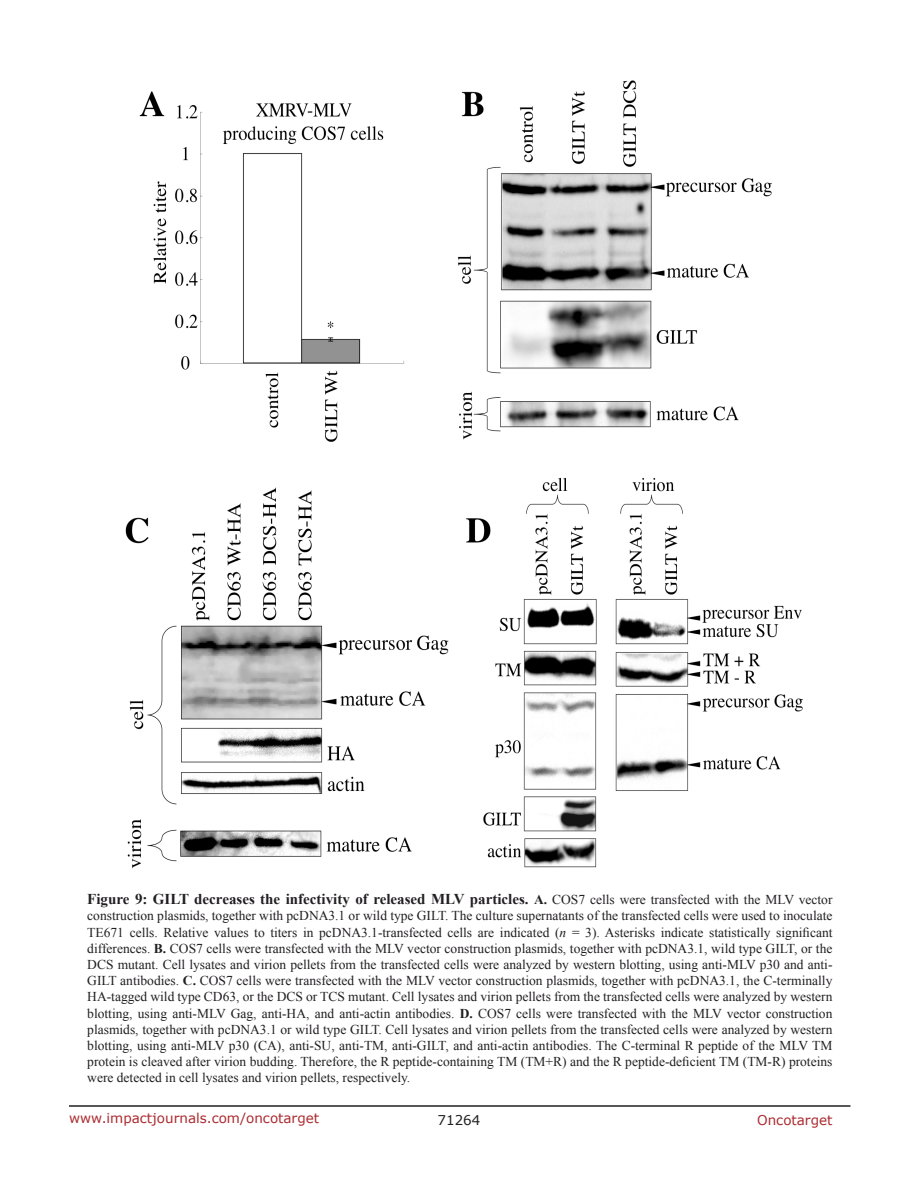
<style>
.page{position:relative;width:918px;height:1188px;background:#fff}
.page>*{position:absolute;margin:0;border:0;box-sizing:border-box;transform-origin:0 0}
.FigureText{font:700 15px "Times New Roman";color:#221f22}
.FigureText-2{font:13.5px/16.2px "Times New Roman";color:#221f22;text-align:justify}
.t1{font:13.5px "Verdana";color:#ac2b31}
.t2{font:13.5px "Verdana";color:#221f22}
.s1{font-size:13.5px}
.s2{font-weight:400;font-size:13.5px}
.s3{font-style:italic}
.s4{font-weight:700}
</style>
<div class="page">
<hr style="left:69px;top:1105px;width:781px;height:2px;background:#231f20">
<img style="left:125px;top:80px;width:678px;height:789px">
<p class="FigureText" style="left:87px;top:889px;width:747px">Figure 9: GILT decreases the infectivity of released MLV particles. <span class="s1">A.</span> <span class="s2">COS7 cells were transfected with the MLV vector</span></p>
<p class="FigureText-2" style="left:87px;top:908px;width:747px">construction plasmids, together with pcDNA3.1 or wild type GILT. The culture supernatants of the transfected cells were used to inoculate TE671 cells. Relative values to titers in pcDNA3.1-transfected cells are indicated (<span class="s3">n</span> = 3). Asterisks indicate statistically significant differences. <span class="s4">B.</span> COS7 cells were transfected with the MLV vector construction plasmids, together with pcDNA3.1, wild type GILT, or the DCS mutant. Cell lysates and virion pellets from the transfected cells were analyzed by western blotting, using anti-MLV p30 and anti-GILT antibodies. <span class="s4">C.</span> COS7 cells were transfected with the MLV vector construction plasmids, together with pcDNA3.1, the C-terminally HA-tagged wild type CD63, or the DCS or TCS mutant. Cell lysates and virion pellets from the transfected cells were analyzed by western blotting, using anti-MLV Gag, anti-HA, and anti-actin antibodies. <span class="s4">D.</span> COS7 cells were transfected with the MLV vector construction plasmids, together with pcDNA3.1 or wild type GILT. Cell lysates and virion pellets from the transfected cells were analyzed by western blotting, using anti-MLV p30 (CA), anti-SU, anti-TM, anti-GILT, and anti-actin antibodies. The C-terminal R peptide of the MLV TM protein is cleaved after virion budding. Therefore, the R peptide-containing TM (TM+R) and the R peptide-deficient TM (TM-R) proteins were detected in cell lysates and virion pellets, respectively.</p>
<p class="t1" style="left:69px;top:1109px;width:252px">www.impactjournals.com/oncotarget</p>
<p class="t2" style="left:438px;top:1111px;width:44px">71264</p>
<p class="t1" style="left:757px;top:1111px;width:77px">Oncotarget</p>
</div>
